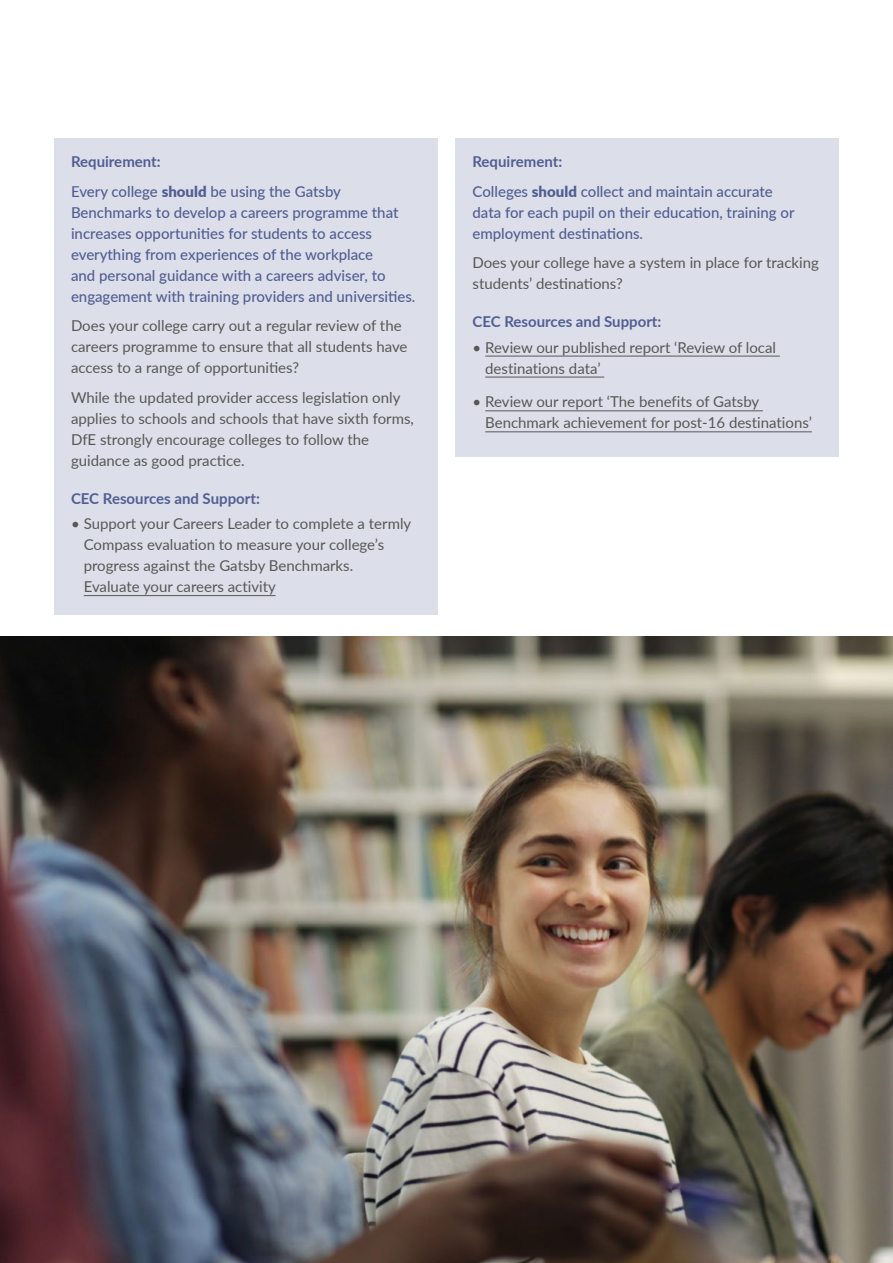
<style>
.page{position:relative;width:893px;height:1263px;background:#fff}
.page>*{position:absolute;margin:0;border:0;box-sizing:border-box;transform-origin:0 0}
.t1{font:15px/21px "Lato";color:#575756}
.t2{font:500 15px/21px "Lato";color:#525e93}
.t3{font:700 15px "Lato";color:#525e93}
.s1{font-weight:700}
.s2{font-weight:900}
</style>
<div class="page">
<div style="left:54px;top:138px;width:383px;height:476px;background:#dcdfe9"></div>
<hr style="left:84px;top:595px;width:192px;height:1px;background:#575756">
<div style="left:455px;top:138px;width:384px;height:319px;background:#dcdfe9"></div>
<hr style="left:485px;top:356px;width:295px;height:1px;background:#575756">
<hr style="left:485px;top:377px;width:119px;height:1px;background:#575756">
<hr style="left:485px;top:410px;width:278px;height:1px;background:#575756">
<hr style="left:485px;top:431px;width:327px;height:1px;background:#575756">
<img style="left:0;top:636px;width:893px;height:627px">
<p class="t2" style="left:71px;top:146px;width:271px;line-height:29.5px"><span class="s1">Requirement:<br></span>Every college <span class="s2">should</span> be using the Gatsby</p>
<p class="t2" style="left:71px;top:201px;width:346px">Benchmarks to develop a careers programme that increases opportunities for students to access everything from experiences of the workplace<br>and personal guidance with a careers adviser, to engagement with training providers and universities.</p>
<p class="t1" style="left:71px;top:315px;width:338px">Does your college carry out a regular review of the careers programme to ensure that all students have access to a range of opportunities?</p>
<p class="t1" style="left:71px;top:386px;width:344px">While the updated provider access legislation only applies to schools and schools that have sixth forms, DfE strongly encourage colleges to follow the guidance as good practice.</p>
<p class="t3" style="left:71px;top:487px;width:190px">CEC Resources and Support:</p>
<p class="t1" style="left:84px;top:512px;width:329px;text-indent:-13px">• Support your Careers Leader to complete a termly Compass evaluation to measure your college’s progress against the Gatsby Benchmarks.<br>Evaluate your careers activity</p>
<p class="t2" style="left:472px;top:146px;width:302px;line-height:29.5px"><span class="s1">Requirement:<br></span>Colleges <span class="s2">should</span> collect and maintain accurate</p>
<p class="t2" style="left:472px;top:201px;width:324px">data for each pupil on their education, training or employment destinations.</p>
<p class="t1" style="left:472px;top:252px;width:348px">Does your college have a system in place for tracking students’ destinations?</p>
<p class="t3" style="left:472px;top:311px;width:190px">CEC Resources and Support:</p>
<p class="t1" style="left:485px;top:336px;width:292px;text-indent:-13px">• Review our published report ‘Review of local destinations data’</p>
<p class="t1" style="left:485px;top:391px;width:328px;text-indent:-13px">• Review our report ‘The benefits of Gatsby<br>Benchmark achievement for post-16 destinations’</p>
</div>
